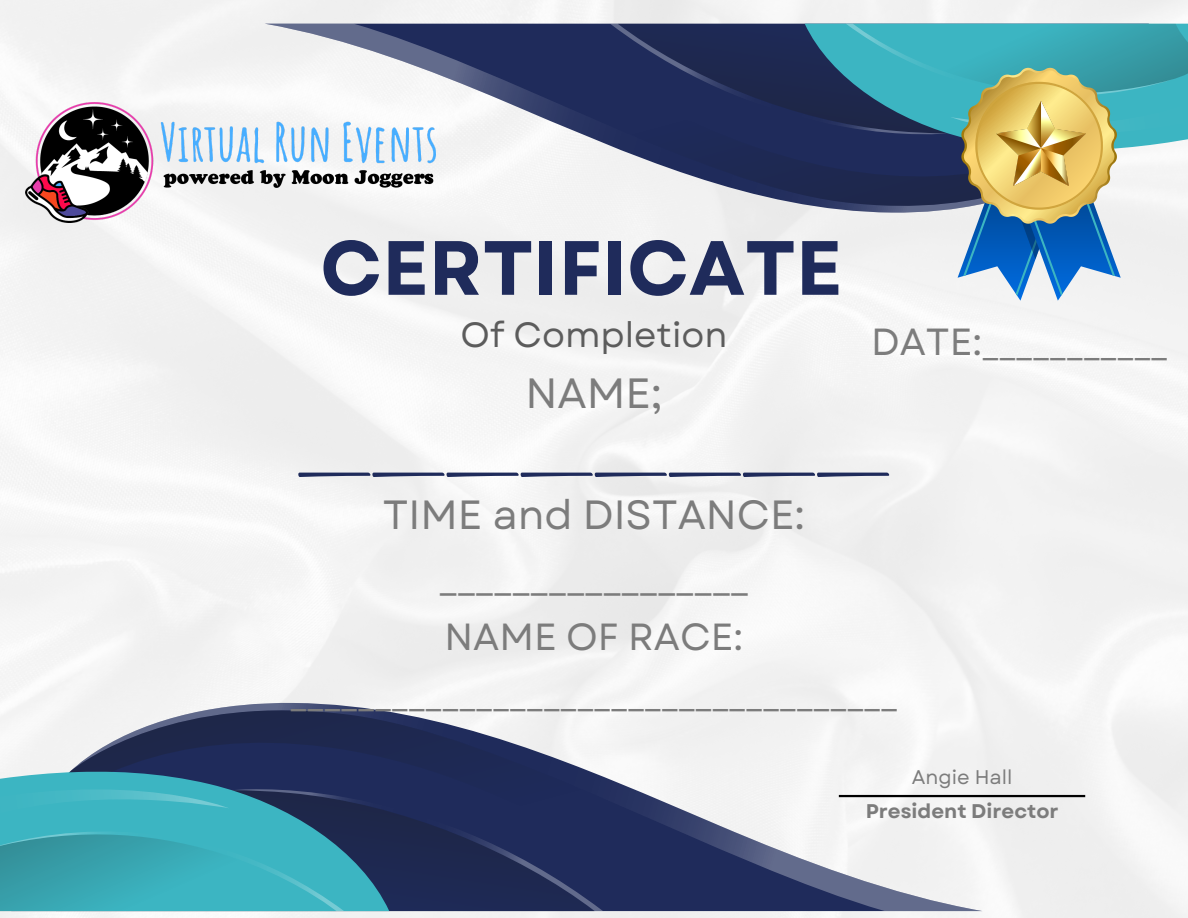
<style>
.page{position:relative;width:1188px;height:918px;background:#fff}
.page>*{position:absolute;margin:0;border:0;box-sizing:border-box;transform-origin:0 0}
.t1{font:91.95px "Great Vibes";color:#1f2b5b}
.t2{font:700 76.65px "Garet";color:#1f2b5b}
.t3{font:42.3px "Garet";color:#7c7c7c}
.t4{font:40.8px "Garet";color:#7c7c7c}
.t5{font:37.8px "Garet";color:#7c7c7c}
.t6{font:35.1px "Garet";color:#5c5c5c}
.t7{font:700 19.8px "Garet";color:#7c7c7c}
.t8{font:19.8px "Garet";color:#7c7c7c}
</style>
<div class="page">
<svg style="left:885px;top:692px;width:97px;height:219px;fill:#f3f3f3"></svg>
<svg style="left:69px;top:692px;width:816px;height:219px;fill:#f0f0f0"></svg>
<svg style="left:344px;top:770px;width:259px;height:141px;background:#21305b"></svg>
<svg style="left:0;top:760px;width:344px;height:151px;background:#3b9aac"></svg>
<svg style="left:265px;top:24px;width:89px;height:78px;fill:#f4f4f4"></svg>
<svg style="left:354px;top:24px;width:256px;height:198px;fill:#f2f2f2"></svg>
<hr style="left:839px;top:795px;width:246px;height:2px;background:#000">
<svg style="left:610px;top:24px;width:578px;height:277px"></svg>
<img style="left:996px;top:101px;width:89px;height:84px">
<img style="left:25px;top:102px;width:411px;height:121px">
<p class="t2" style="left:320px;top:213px;width:524px">CERTIFICATE</p>
<p class="t6" style="left:461px;top:310px;width:268px">Of Completion</p>
<p class="t3" style="left:525px;top:363px;width:139px">NAME;</p>
<p class="t5" style="left:871px;top:314px;width:298px">DATE:___________</p>
<p class="t1" style="left:298px;top:392px;width:594px">________</p>
<p class="t4" style="left:383px;top:485px;width:424px">TIME and DISTANCE:</p>
<p class="t4" style="left:439px;top:546px;width:311px">_________________</p>
<p class="t5" style="left:445px;top:609px;width:300px">NAME OF RACE:</p>
<p class="t5" style="left:290px;top:666px;width:609px">____________________________________</p>
<p class="t8" style="left:912px;top:763px;width:102px">Angie Hall</p>
<p class="t7" style="left:866px;top:797px;width:194px">President Director</p>
</div>
